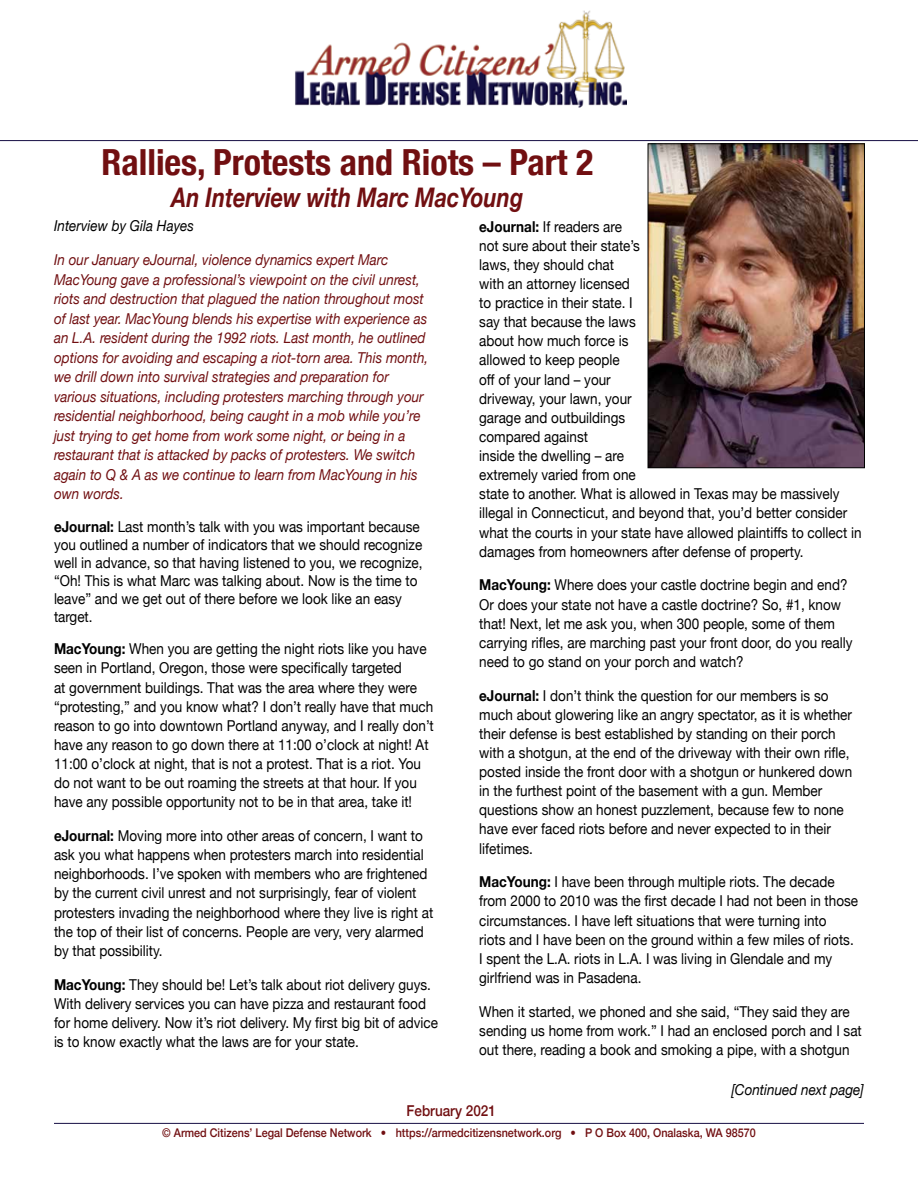
<style>
.page{position:relative;width:918px;height:1188px;background:#fff}
.page>*{position:absolute;margin:0;border:0;box-sizing:border-box;transform-origin:0 0}
.t1{font:700 condensed 36px "Helvetica Neue";color:#710f11}
.t2{font:italic 700 27px "Helvetica Neue";color:#710f11;scale:.8 1}
.t3{font:15px/19.2px "Helvetica Neue";color:#000;scale:.9 1}
.t4{font:italic 15px/19.5px "Helvetica Neue";color:#710f11;scale:.9 1}
.t5{font:italic 15px "Helvetica Neue";color:#000;scale:.9 1}
.t6{font:500 15px "Helvetica Neue";color:#710f11;scale:.9 1}
.t7{font:500 12px "Helvetica Neue";color:#710f11;scale:.9 1}
.s1{font-weight:700}
</style>
<div class="page">
<img style="left:295px;top:10px;width:331px;height:98px">
<hr style="left:0;top:140px;width:918px;height:1px;background:#160e44">
<hr style="left:54px;top:1123px;width:810px;height:1px;background:#160e44">
<img style="left:650px;top:145px;width:213px;height:321px">
<div style="left:648px;top:143px;width:217px;height:325px;border:1px solid #000101"></div>
<h1 class="t1" style="left:101px;top:132px;width:494px">Rallies, Protests and Riots – Part 2</h1>
<h2 class="t2" style="left:172px;top:177px;width:441px">An Interview with Marc MacYoung</h2>
<p class="t5" style="left:54px;top:215px;width:157px">Interview by Gila Hayes</p>
<p class="t4" style="left:54px;top:251px;width:417px">In our January eJournal, violence dynamics expert Marc MacYoung gave a professional’s viewpoint on the civil unrest, riots and destruction that plagued the nation throughout most of last year. MacYoung blends his expertise with experience as an L.A. resident during the 1992 riots. Last month, he outlined options for avoiding and escaping a riot-torn area. This month, we drill down into survival strategies and preparation for various situations, including protesters marching through your residential neighborhood, being caught in a mob while you’re just trying to get home from work some night, or being in a restaurant that is attacked by packs of protesters. We switch again to Q &amp; A as we continue to learn from MacYoung in his own words.</p>
<p class="t3" style="left:54px;top:518px;width:411px;line-height:18px"><span class="s1">eJournal:</span> Last month’s talk with you was important because you outlined a number of indicators that we should recognize well in advance, so that having listened to you, we recognize, “Oh! This is what Marc was talking about. Now is the time to leave” and we get out of there before we look like an easy target.</p>
<p class="t3" style="left:54px;top:640px;width:423px"><span class="s1">MacYoung:</span> When you are getting the night riots like you have seen in Portland, Oregon, those were specifically targeted<br>at government buildings. That was the area where they were “protesting,” and you know what? I don’t really have that much reason to go into downtown Portland anyway, and I really don’t have any reason to go down there at 11:00 o’clock at night! At 11:00 o’clock at night, that is not a protest. That is a riot. You do not want to be out roaming the streets at that hour. If you have any possible opportunity not to be in that area, take it!</p>
<p class="t3" style="left:54px;top:827px;width:423px"><span class="s1">eJournal:</span> Moving more into other areas of concern, I want to ask you what happens when protesters march into residential neighborhoods. I’ve spoken with members who are frightened by the current civil unrest and not surprisingly, fear of violent protesters invading the neighborhood where they live is right at the top of their list of concerns. People are very, very alarmed by that possibility.</p>
<p class="t3" style="left:54px;top:975px;width:428px"><span class="s1">MacYoung:</span> They should be! Let’s talk about riot delivery guys.<br>With delivery services you can have pizza and restaurant food for home delivery. Now it’s riot delivery. My first big bit of advice is to know exactly what the laws are for your state.</p>
<p class="t3" style="left:479px;top:218px;width:426px"><span class="s1">eJournal:</span> If readers are<br>not sure about their state’s<br>laws, they should chat<br>with an attorney licensed<br>to practice in their state. I<br>say that because the laws<br>about how much force is<br>allowed to keep people<br>off of your land – your<br>driveway, your lawn, your<br>garage and outbuildings<br>compared against<br>inside the dwelling – are<br>extremely varied from one<br>state to another. What is allowed in Texas may be massively illegal in Connecticut, and beyond that, you’d better consider what the courts in your state have allowed plaintiffs to collect in damages from homeowners after defense of property.</p>
<p class="t3" style="left:479px;top:576px;width:416px"><span class="s1">MacYoung:</span> Where does your castle doctrine begin and end?<br>Or does your state not have a castle doctrine? So, #1, know that! Next, let me ask you, when 300 people, some of them carrying rifles, are marching past your front door, do you really need to go stand on your porch and watch?</p>
<p class="t3" style="left:479px;top:687px;width:416px"><span class="s1">eJournal:</span> I don’t think the question for our members is so much about glowering like an angry spectator, as it is whether their defense is best established by standing on their porch with a shotgun, at the end of the driveway with their own rifle, posted inside the front door with a shotgun or hunkered down in the furthest point of the basement with a gun. Member questions show an honest puzzlement, because few to none have ever faced riots before and never expected to in their lifetimes.</p>
<p class="t3" style="left:479px;top:873px;width:422px"><span class="s1">MacYoung:</span> I have been through multiple riots. The decade from 2000 to 2010 was the first decade I had not been in those circumstances. I have left situations that were turning into<br>riots and I have been on the ground within a few miles of riots.<br>I spent the L.A. riots in L.A. I was living in Glendale and my girlfriend was in Pasadena.</p>
<p class="t3" style="left:479px;top:1003px;width:427px">When it started, we phoned and she said, “They said they are sending us home from work.” I had an enclosed porch and I sat out there, reading a book and smoking a pipe, with a shotgun</p>
<p class="t6" style="left:407px;top:1099px;width:101px">February 2021</p>
<p class="t5" style="left:731px;top:1079px;width:149px">[Continued next page]</p>
<p class="t7" style="left:162px;top:1123px;width:661px">© Armed Citizens’ Legal Defense Network • https://armedcitizensnetwork.org • P O Box 400, Onalaska, WA 98570</p>
</div>
